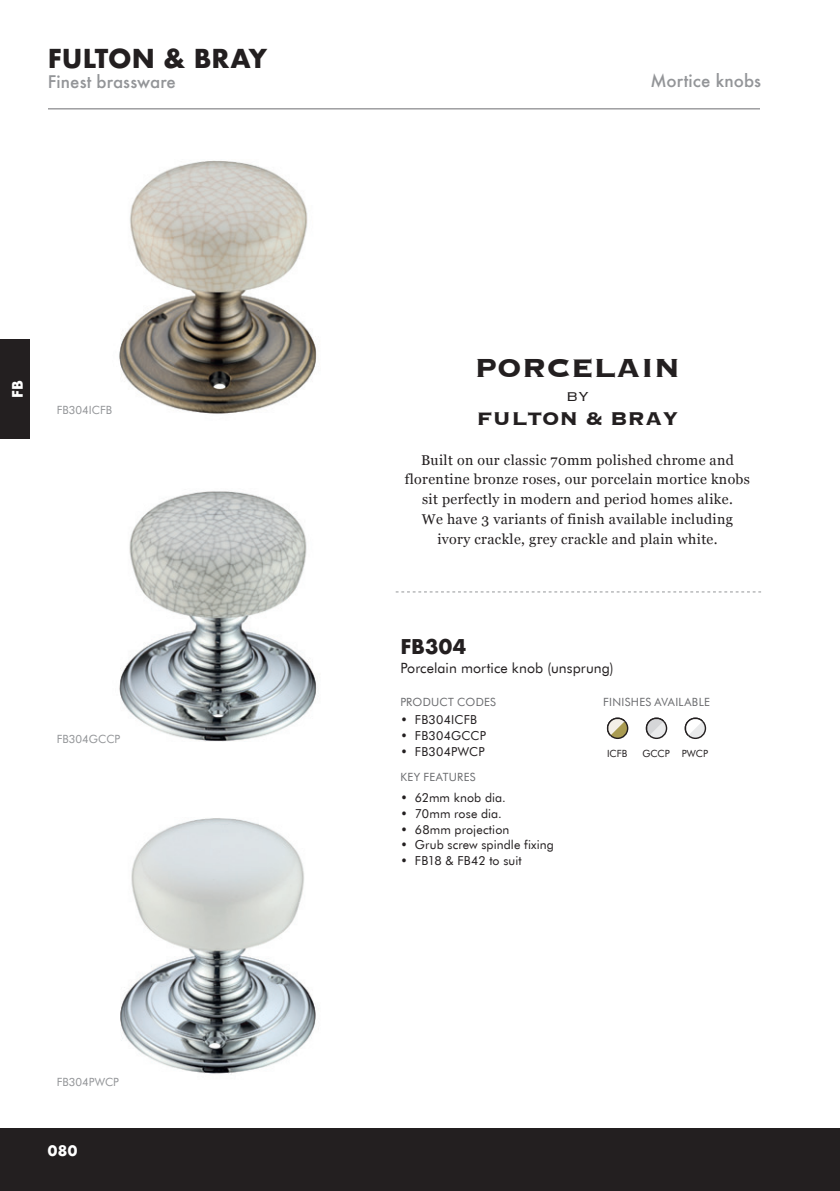
<style>
.page{position:relative;width:840px;height:1191px;background:#fff}
.page>*{position:absolute;margin:0;border:0;box-sizing:border-box;transform-origin:0 0}
.t1{font:700 34px "Copperplate";color:#231f20}
.t2{font:700 25.4px "Futura";color:#231f20}
.t3{font:700 24px "Copperplate";color:#231f20}
.t4{font:700 19.8px "Futura";letter-spacing:.01em;color:#231f20}
.t5{font:500 17px "Futura";letter-spacing:.005em;color:#939598}
.t6{font:300 17px "Copperplate";color:#231f20}
.t7{font:14.2px/19.8px "Georgia";letter-spacing:.025em;color:#231f20;text-align:center}
.t8{font:14.2px "Futura BT";letter-spacing:.005em;color:#231f20}
.t9{font:700 14px "Futura";color:#fff}
.t10{font:12.4px "Futura BT";letter-spacing:.01em;color:#231f20}
.t11{font:11.4px "Futura BT";letter-spacing:.025em;color:#6c6d70}
.t12{font:11.4px "Futura BT";color:#939598}
.t13{font:9.8px "Futura BT";color:#231f20}
</style>
<div class="page">
<div style="left:0;top:1128px;width:839px;height:63px;background:#231f20"></div>
<hr style="left:48px;top:108px;width:711px;height:1px;background:#6c6d70">
<div style="left:0;top:339px;width:30px;height:100px;background:#231f20"></div>
<div style="left:606px;top:717px;width:22px;height:22px;border:1px solid #231f20;border-radius:50%"></div>
<svg style="left:606px;top:717px;width:20px;height:20px"></svg>
<div style="left:645px;top:717px;width:22px;height:22px;border:1px solid #231f20;border-radius:50%"></div>
<svg style="left:645px;top:717px;width:20px;height:20px"></svg>
<div style="left:684px;top:717px;width:21px;height:22px;border:1px solid #231f20;border-radius:50%"></div>
<svg style="left:684px;top:717px;width:20px;height:20px"></svg>
<img style="left:120px;top:818px;width:196px;height:256px">
<img style="left:119px;top:491px;width:198px;height:251px">
<img style="left:119px;top:160px;width:198px;height:254px">
<svg style="left:395px;top:591px;width:365px;height:1px"></svg>
<h2 class="t2" style="left:48px;top:40px;width:221px">FULTON &amp; BRAY</h2>
<p class="t5" style="left:48px;top:70px;width:129px">Finest brassware</p>
<p class="t9" style="left:7px;top:398px;width:19px;rotate:-90deg">FB</p>
<p class="t12" style="left:57px;top:403px;width:57px">FB304ICFB</p>
<p class="t12" style="left:57px;top:732px;width:65px">FB304GCCP</p>
<p class="t12" style="left:57px;top:1074px;width:64px">FB304PWCP</p>
<p class="t9" style="left:48px;top:1140px;width:31px">080</p>
<p class="t5" style="left:650px;top:69px;width:112px">Mortice knobs</p>
<h1 class="t1" style="left:474px;top:345px;width:207px">PORCELAIN</h1>
<p class="t6" style="left:566px;top:385px;width:24px">BY</p>
<h3 class="t3" style="left:476px;top:403px;width:203px">FULTON &amp; BRAY</h3>
<p class="t7" style="left:404px;top:449px;width:346px">Built on our classic 70mm polished chrome and florentine bronze roses, our porcelain mortice knobs sit perfectly in modern and period homes alike.<br>We have 3 variants of finish available including ivory crackle, grey crackle and plain white.</p>
<h3 class="t4" style="left:400px;top:632px;width:67px">FB304</h3>
<p class="t8" style="left:400px;top:659px;width:215px">Porcelain mortice knob (unsprung)</p>
<p class="t11" style="left:400px;top:695px;width:97px">PRODUCT CODES</p>
<p class="t11" style="left:603px;top:695px;width:108px">FINISHES AVAILABLE</p>
<p class="t10" style="left:400px;top:712px;width:78px">• FB304ICFB</p>
<p class="t10" style="left:400px;top:728px;width:87px">• FB304GCCP</p>
<p class="t10" style="left:400px;top:744px;width:86px">• FB304PWCP</p>
<p class="t11" style="left:400px;top:770px;width:77px">KEY FEATURES</p>
<p class="t10" style="left:400px;top:790px;width:107px">• 62mm knob dia.</p>
<p class="t10" style="left:400px;top:806px;width:103px">• 70mm rose dia.</p>
<p class="t10" style="left:400px;top:821px;width:110px">• 68mm projection</p>
<p class="t10" style="left:400px;top:837px;width:155px">• Grub screw spindle fixing</p>
<p class="t10" style="left:400px;top:853px;width:123px">• FB18 &amp; FB42 to suit</p>
<p class="t13" style="left:606px;top:747px;width:22px">ICFB</p>
<p class="t13" style="left:642px;top:747px;width:29px">GCCP</p>
<p class="t13" style="left:681px;top:747px;width:28px">PWCP</p>
</div>
